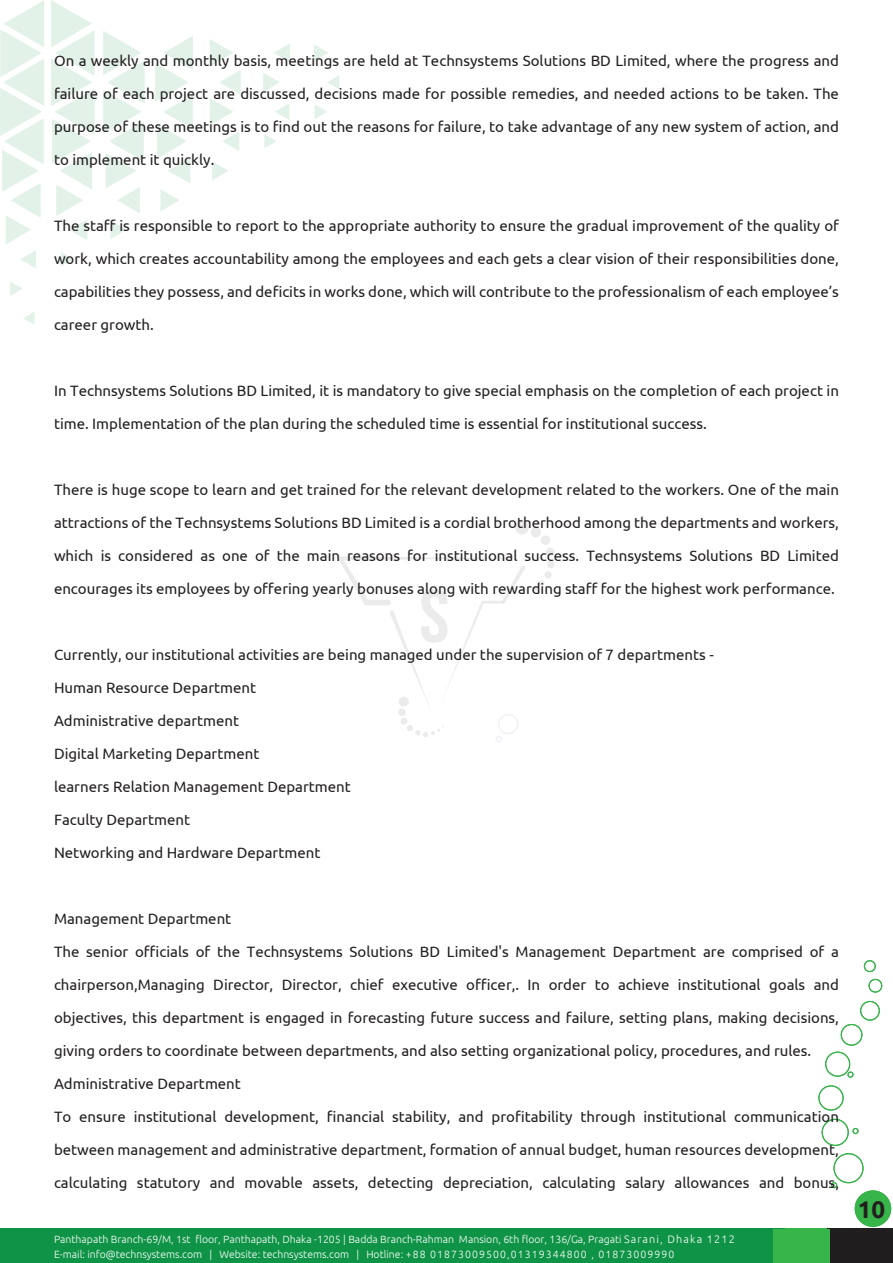
<style>
.page{position:relative;width:893px;height:1263px;background:#fff}
.page>*{position:absolute;margin:0;border:0;box-sizing:border-box;transform-origin:0 0}
.t1{font:700 24.15px "Ubuntu";color:#231f20}
.t2{font:15px/33px "Ubuntu";color:#231f20}
.t3{font:300 10.5px/15px "Ubuntu";color:#fff}
.s1{font-size:10.8px}
</style>
<div class="page">
<div style="left:826px;top:1228px;width:67px;height:35px;background:#201d1e"></div>
<div style="left:0;top:1228px;width:785px;height:35px;background:#0f9447"></div>
<div style="left:855px;top:1190px;width:36px;height:37px;border:1px solid #37b44a;border-radius:50%"></div>
<div style="left:833px;top:1153px;width:30px;height:30px;border:1px solid #37b44a;border-radius:50%"></div>
<svg style="left:831px;top:1182px;width:6px;height:6px"></svg>
<div style="left:852px;top:1128px;width:7px;height:6px;border:1px solid #37b44a;border-radius:50%"></div>
<div style="left:847px;top:1071px;width:7px;height:7px;border:1px solid #37b44a;border-radius:50%"></div>
<div style="left:822px;top:1119px;width:27px;height:27px;border:1px solid #37b44a;border-radius:50%"></div>
<div style="left:818px;top:1085px;width:26px;height:25px;border:1px solid #37b44a;border-radius:50%"></div>
<div style="left:825px;top:1051px;width:25px;height:26px;border:1px solid #37b44a;border-radius:50%"></div>
<div style="left:841px;top:1024px;width:21px;height:22px;border:1px solid #37b44a;border-radius:50%"></div>
<div style="left:860px;top:1001px;width:20px;height:20px;border:1px solid #37b44a;border-radius:50%"></div>
<svg style="left:864px;top:960px;width:19px;height:33px"></svg>
<div style="left:855px;top:1191px;width:36px;height:35px;background:#37b44a;border-radius:50%"></div>
<div style="left:0;top:1230px;width:830px;height:33px;background:#37b44a"></div>
<div style="left:0;top:1230px;width:772px;height:33px;background:#0f9447"></div>
<svg style="left:0;top:0;width:44px;height:244px"></svg>
<svg style="left:103px;top:31px;width:42px;height:182px"></svg>
<svg style="left:210px;top:39px;width:31px;height:86px"></svg>
<svg style="left:155px;top:36px;width:38px;height:147px"></svg>
<svg style="left:161px;top:190px;width:18px;height:21px"></svg>
<svg style="left:51px;top:0;width:44px;height:240px"></svg>
<svg style="left:223px;top:132px;width:16px;height:19px"></svg>
<svg style="left:274px;top:43px;width:16px;height:19px"></svg>
<svg style="left:263px;top:73px;width:16px;height:19px"></svg>
<svg style="left:212px;top:162px;width:16px;height:18px"></svg>
<svg style="left:20px;top:250px;width:16px;height:18px"></svg>
<svg style="left:111px;top:221px;width:15px;height:18px"></svg>
<svg style="left:275px;top:104px;width:14px;height:16px"></svg>
<svg style="left:314px;top:45px;width:14px;height:16px"></svg>
<svg style="left:315px;top:105px;width:12px;height:14px"></svg>
<svg style="left:10px;top:282px;width:12px;height:14px"></svg>
<svg style="left:327px;top:75px;width:12px;height:14px"></svg>
<svg style="left:264px;top:134px;width:12px;height:14px"></svg>
<svg style="left:61px;top:252px;width:12px;height:14px"></svg>
<svg style="left:23px;top:312px;width:11px;height:12px"></svg>
<div style="left:515px;top:521px;width:14px;height:13px;background:#ebebeb;border-radius:50%"></div>
<div style="left:531px;top:527px;width:10px;height:10px;background:#ebebeb;border-radius:50%"></div>
<div style="left:541px;top:535px;width:9px;height:10px;background:#ebebeb;border-radius:50%"></div>
<div style="left:546px;top:547px;width:9px;height:9px;background:#ebebeb;border-radius:50%"></div>
<div style="left:547px;top:561px;width:8px;height:7px;background:#ebebeb;border-radius:50%"></div>
<div style="left:544px;top:571px;width:8px;height:7px;background:#ebebeb;border-radius:50%"></div>
<svg style="left:532px;top:580px;width:12px;height:11px"></svg>
<svg style="left:339px;top:556px;width:186px;height:181px"></svg>
<div style="left:498px;top:714px;width:20px;height:20px;border:1px solid #643090;border-radius:50%"></div>
<div style="left:495px;top:736px;width:7px;height:6px;border:1px solid #643090;border-radius:50%"></div>
<p class="t2" style="left:54px;top:43px;width:786px">On a weekly and monthly basis, meetings are held at Technsystems Solutions BD Limited, where the progress and</p>
<p class="t2" style="left:54px;top:76px;width:786px">failure of each project are discussed, decisions made for possible remedies, and needed actions to be taken. The</p>
<p class="t2" style="left:54px;top:109px;width:786px">purpose of these meetings is to find out the reasons for failure, to take advantage of any new system of action, and</p>
<p class="t2" style="left:54px;top:142px;width:162px">to implement it quickly.</p>
<p class="t2" style="left:54px;top:208px;width:786px">The staff is responsible to report to the appropriate authority to ensure the gradual improvement of the quality of</p>
<p class="t2" style="left:54px;top:241px;width:786px">work, which creates accountability among the employees and each gets a clear vision of their responsibilities done,</p>
<p class="t2" style="left:54px;top:274px;width:786px">capabilities they possess, and deficits in works done, which will contribute to the professionalism of each employee’s</p>
<p class="t2" style="left:54px;top:307px;width:101px">career growth.</p>
<p class="t2" style="left:54px;top:373px;width:786px">In Technsystems Solutions BD Limited, it is mandatory to give special emphasis on the completion of each project in</p>
<p class="t2" style="left:54px;top:406px;width:654px">time. Implementation of the plan during the scheduled time is essential for institutional success.</p>
<p class="t2" style="left:54px;top:472px;width:786px">There is huge scope to learn and get trained for the relevant development related to the workers. One of the main</p>
<p class="t2" style="left:54px;top:505px;width:786px">attractions of the Technsystems Solutions BD Limited is a cordial brotherhood among the departments and workers,</p>
<p class="t2" style="left:54px;top:538px;width:786px">which is considered as one of the main reasons for institutional success. Technsystems Solutions BD Limited</p>
<p class="t2" style="left:54px;top:571px;width:782px">encourages its employees by offering yearly bonuses along with rewarding staff for the highest work performance.</p>
<p class="t2" style="left:54px;top:637px;width:661px">Currently, our institutional activities are being managed under the supervision of 7 departments -</p>
<p class="t2" style="left:54px;top:670px;width:204px">Human Resource Department</p>
<p class="t2" style="left:54px;top:703px;width:187px">Administrative department</p>
<p class="t2" style="left:54px;top:736px;width:207px">Digital Marketing Department</p>
<p class="t2" style="left:54px;top:769px;width:298px">learners Relation Management Department</p>
<p class="t2" style="left:54px;top:802px;width:138px">Faculty Department</p>
<p class="t2" style="left:54px;top:835px;width:268px">Networking and Hardware Department</p>
<p class="t2" style="left:54px;top:901px;width:179px">Management Department</p>
<p class="t2" style="left:54px;top:934px;width:786px">The senior officials of the Technsystems Solutions BD Limited's Management Department are comprised of a</p>
<p class="t2" style="left:54px;top:967px;width:786px">chairperson,Managing Director, Director, chief executive officer,. In order to achieve institutional goals and</p>
<p class="t2" style="left:54px;top:1000px;width:786px">objectives, this department is engaged in forecasting future success and failure, setting plans, making decisions, giving orders to coordinate between departments, and also setting organizational policy, procedures, and rules.</p>
<p class="t2" style="left:54px;top:1066px;width:786px">Administrative Department<br>To ensure institutional development, financial stability, and profitability through institutional communication</p>
<p class="t2" style="left:54px;top:1132px;width:786px">between management and administrative department, formation of annual budget, human resources development, calculating statutory and movable assets, detecting depreciation, calculating salary allowances and bonus,</p>
<p class="t3" style="left:54px;top:1231px;width:682px">Panthapath Branch-69/M, 1st floor, Panthapath, Dhaka -1205 | Badda Branch-Rahman Mansion, 6th floor, 136/Ga, Pragati <span class="s1">Sarani, Dhaka 1212<br></span>E-mail: info@technsystems.com | Website: technsystems.com | Hotline: +88 01873009500,01319344800 , 01873009990</p>
<h1 class="t1" style="left:858px;top:1195px;width:29px">10</h1>
</div>
